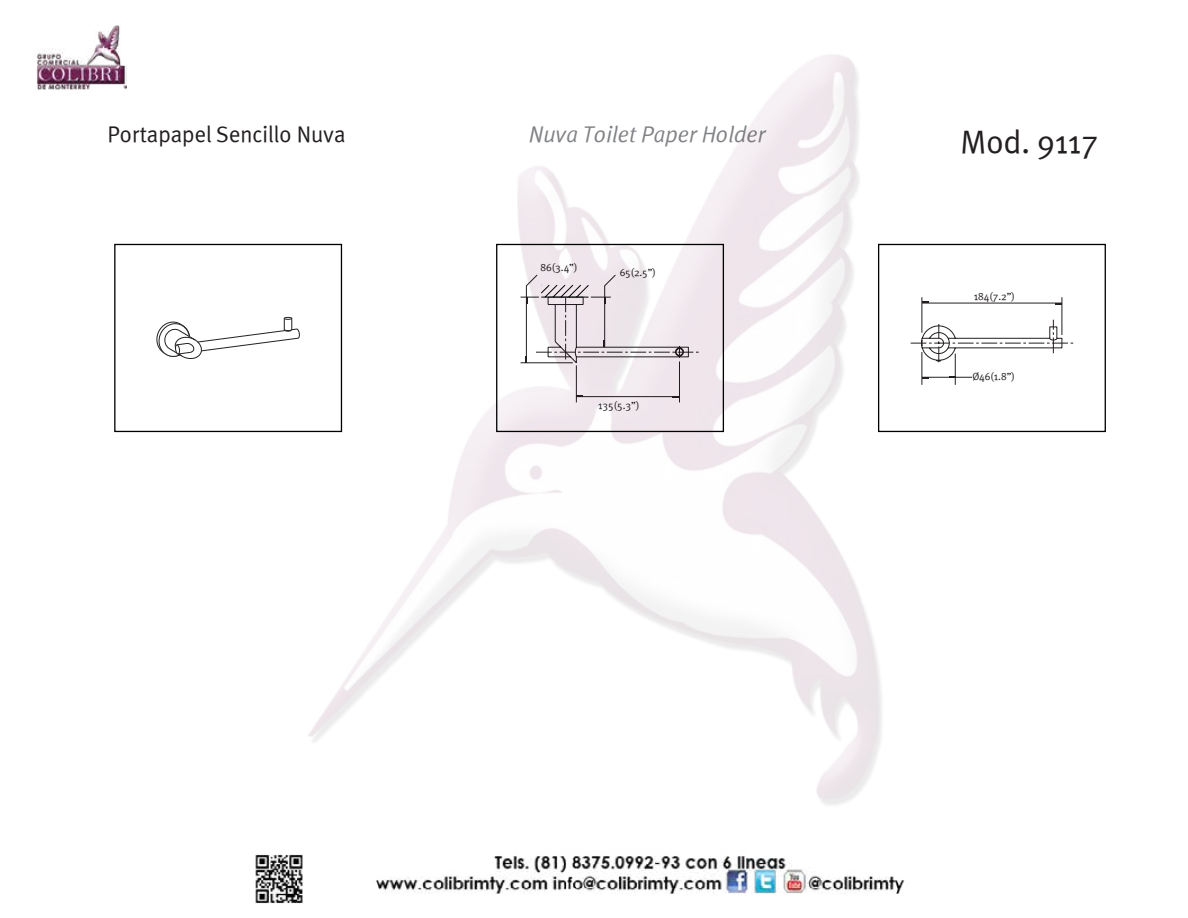
<style>
.page{position:relative;width:1188px;height:918px;background:#fff}
.page>*{position:absolute;margin:0;border:0;box-sizing:border-box;transform-origin:0 0}
.t1{font:32.4px "Meta Plus Normal";color:#231f20}
.t2{font:22.65px "Meta Plus Normal";color:#231f20}
.t3{font:italic 22.65px "Meta Plus Normal";color:#808285}
.t4{font:10.5px "Meta Plus Normal";color:#231f20}
</style>
<div class="page">
<img style="left:308px;top:55px;width:574px;height:750px">
<img style="left:255px;top:854px;width:650px;height:50px">
<img style="left:37px;top:25px;width:89px;height:65px">
<div style="left:101px;top:117px;width:1022px;height:318px;background:#fff"></div>
<div style="left:114px;top:244px;width:228px;height:188px;background:#fff;border:1px solid #000"></div>
<svg style="left:156px;top:317px;width:144px;height:42px"></svg>
<svg style="left:496px;top:244px;width:228px;height:188px;fill:#f0e7ed"></svg>
<hr style="left:576px;top:365px;width:1px;height:37px;background:#231f20">
<hr style="left:576px;top:396px;width:103px;height:1px;background:#231f20">
<hr style="left:679px;top:361px;width:1px;height:41px;background:#231f20">
<svg style="left:521px;top:275px;width:179px;height:89px"></svg>
<div style="left:878px;top:244px;width:228px;height:188px;background:#fff;border:1px solid #000"></div>
<svg style="left:911px;top:320px;width:162px;height:42px"></svg>
<hr style="left:922px;top:352px;width:1px;height:33px;background:#231f20">
<hr style="left:955px;top:354px;width:1px;height:31px;background:#231f20">
<hr style="left:922px;top:377px;width:50px;height:1px;background:#231f20">
<hr style="left:1062px;top:297px;width:1px;height:38px;background:#231f20">
<hr style="left:922px;top:303px;width:140px;height:1px;background:#231f20">
<hr style="left:922px;top:297px;width:1px;height:36px;background:#231f20">
<h2 class="t2" style="left:108px;top:122px;width:240px">Portapapel Sencillo Nuva</h2>
<h2 class="t3" style="left:529px;top:122px;width:238px">Nuva Toilet Paper Holder</h2>
<h1 class="t1" style="left:961px;top:123px;width:139px">Mod. 9117</h1>
<p class="t4" style="left:541px;top:262px;width:38px">86(3.4”)</p>
<p class="t4" style="left:620px;top:267px;width:38px">65(2.5”)</p>
<p class="t4" style="left:598px;top:400px;width:43px">135(5.3”)</p>
<p class="t4" style="left:974px;top:290px;width:43px">184(7.2”)</p>
<p class="t4" style="left:972px;top:371px;width:44px">Ø46(1.8”)</p>
</div>
